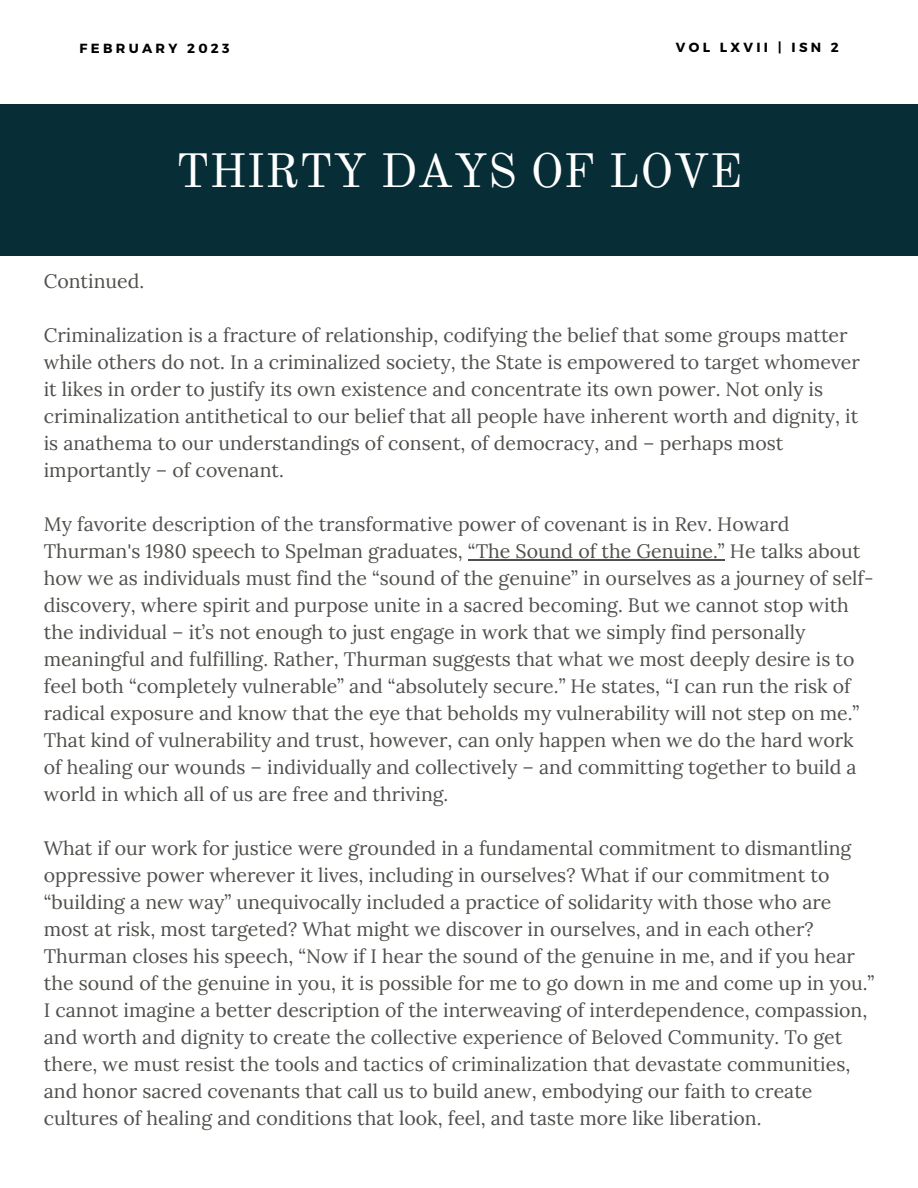
<style>
.page{position:relative;width:918px;height:1188px;background:#fff}
.page>*{position:absolute;margin:0;border:0;box-sizing:border-box;transform-origin:0 0}
.t1{font:47.25px "Old Standard";color:#fff}
.t2{font:19.5px/27px "Lora";color:#4f4f4b}
.t3{font:700 13.2px "Montserrat";letter-spacing:.25em;color:#000}
</style>
<div class="page">
<div style="left:0;top:104px;width:918px;height:152px;background:#072e36"></div>
<hr style="left:468px;top:560px;width:257px;height:1px;background:#4f4f4b">
<p class="t3" style="left:80px;top:40px;width:152px">FEBRUARY 2023</p>
<p class="t3" style="left:676px;top:39px;width:165px">VOL LXVII | ISN 2</p>
<h1 class="t1" style="left:176px;top:142px;width:568px">THIRTY DAYS OF LOVE</h1>
<p class="t2" style="left:44px;top:268px;width:102px">Continued.</p>
<p class="t2" style="left:44px;top:322px;width:818px">Criminalization is a fracture of relationship, codifying the belief that some groups matter while others do not. In a criminalized society, the State is empowered to target whomever it likes in order to justify its own existence and concentrate its own power. Not only is criminalization antithetical to our belief that all people have inherent worth and dignity, it is anathema to our understandings of consent, of democracy, and – perhaps most importantly – of covenant.</p>
<p class="t2" style="left:44px;top:511px;width:831px">My favorite description of the transformative power of covenant is in Rev. Howard Thurman's 1980 speech to Spelman graduates, “The Sound of the Genuine.” He talks about how we as individuals must find the “sound of the genuine” in ourselves as a journey of self&shy;discovery, where spirit and purpose unite in a sacred becoming. But we cannot stop with the individual – it’s not enough to just engage in work that we simply find personally meaningful and fulfilling. Rather, Thurman suggests that what we most deeply desire is to feel both “completely vulnerable” and “absolutely secure.” He states, “I can run the risk of radical exposure and know that the eye that beholds my vulnerability will not step on me.” That kind of vulnerability and trust, however, can only happen when we do the hard work of healing our wounds – individually and collectively – and committing together to build a world in which all of us are free and thriving.</p>
<p class="t2" style="left:44px;top:835px;width:832px">What if our work for justice were grounded in a fundamental commitment to dismantling oppressive power wherever it lives, including in ourselves? What if our commitment to “building a new way” unequivocally included a practice of solidarity with those who are most at risk, most targeted? What might we discover in ourselves, and in each other?<br>Thurman closes his speech, “Now if I hear the sound of the genuine in me, and if you hear the sound of the genuine in you, it is possible for me to go down in me and come up in you.” I cannot imagine a better description of the interweaving of interdependence, compassion, and worth and dignity to create the collective experience of Beloved Community. To get there, we must resist the tools and tactics of criminalization that devastate communities, and honor sacred covenants that call us to build anew, embodying our faith to create cultures of healing and conditions that look, feel, and taste more like liberation.</p>
</div>
